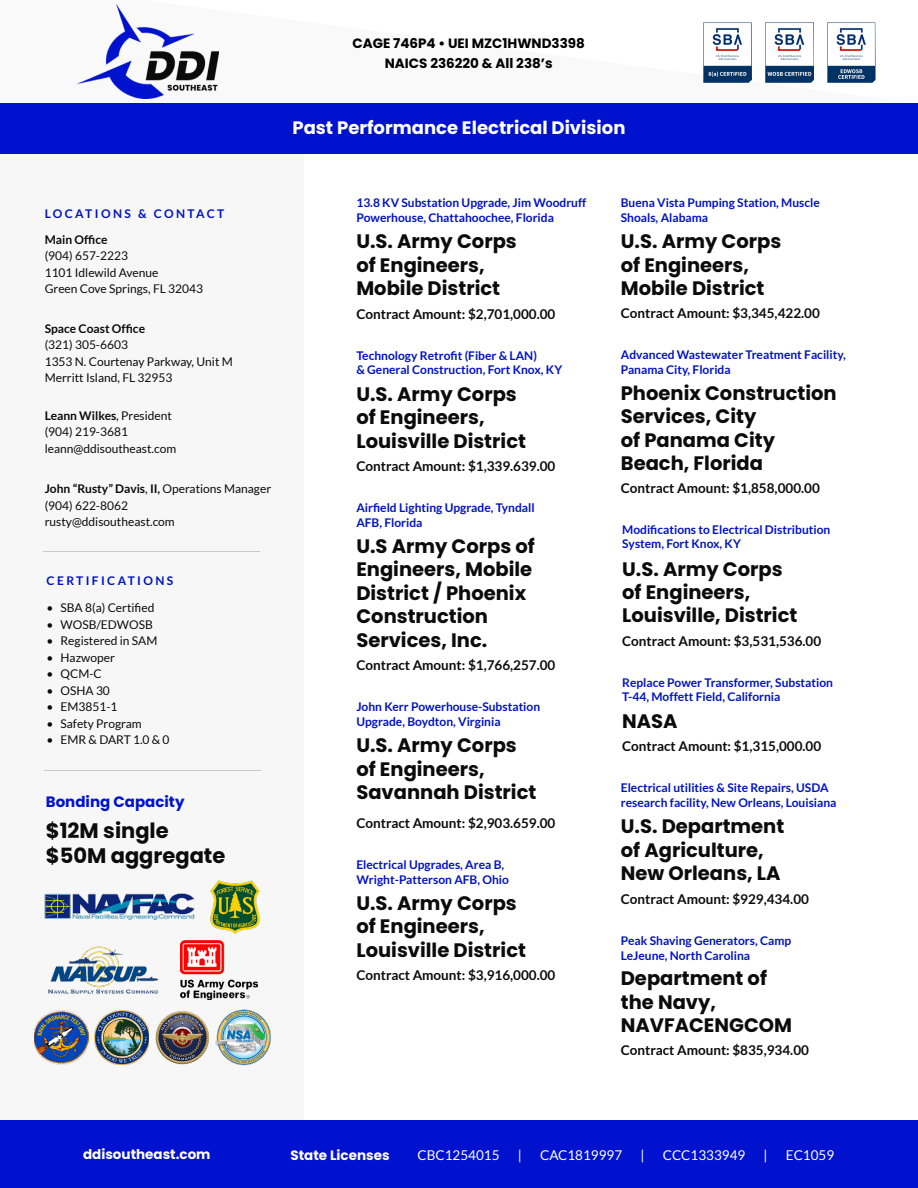
<style>
.page{position:relative;width:918px;height:1188px;background:#fff}
.page>*{position:absolute;margin:0;border:0;box-sizing:border-box;transform-origin:0 0}
.t1{font:700 21px "Poppins";color:#0a0b0a}
.t2{font:700 19.5px/23.4px "Poppins";color:#0a0b0a}
.t3{font:700 18px "Poppins";color:#fff}
.t4{font:700 15px "Poppins";color:#0012ce}
.t5{font:700 13.5px "Lato";color:#0a0b0a}
.t6{font:700 13.5px "Poppins";color:#000}
.t7{font:13.5px "Lato";color:#fff}
.t8{font:700 13.5px "Poppins";color:#fff}
.t9{font:700 12px/14.4px "Lato";color:#0012c3}
.t10{font:12px "Lato";color:#0a0b0a}
.t11{font:700 12px "Lato";color:#0a0b0a}
.t12{font:700 12px "Lato";letter-spacing:.2em;color:#0012c3}
.s1{font-weight:400}
</style>
<div class="page">
<div style="left:0;top:154px;width:303px;height:966px;background:#f7f7f7"></div>
<img style="left:95px;top:1010px;width:53px;height:55px">
<img style="left:181px;top:940px;width:77px;height:59px">
<img style="left:211px;top:880px;width:49px;height:54px">
<img style="left:48px;top:946px;width:111px;height:48px">
<img style="left:44px;top:893px;width:151px;height:27px">
<img style="left:34px;top:1011px;width:54px;height:54px">
<img style="left:155px;top:1011px;width:55px;height:54px">
<img style="left:215px;top:1009px;width:56px;height:57px">
<hr style="left:44px;top:770px;width:216px;height:1px;background:#c8c9c7">
<hr style="left:44px;top:551px;width:216px;height:1px;background:#c8c9c7">
<svg style="left:0;top:4px;width:918px;height:100px"></svg>
<img style="left:703px;top:23px;width:48px;height:60px">
<img style="left:827px;top:23px;width:49px;height:60px">
<img style="left:766px;top:23px;width:47px;height:60px">
<img style="left:78px;top:5px;width:140px;height:93px">
<div style="left:0;top:104px;width:918px;height:50px;background:#0012ce"></div>
<div style="left:0;top:1120px;width:918px;height:68px;background:#0012ce"></div>
<p class="t6" style="left:353px;top:36px;width:234px">CAGE 746P4 • UEI MZC1HWND3398</p>
<p class="t6" style="left:385px;top:55px;width:169px">NAICS 236220 &amp; All 238’s</p>
<p class="t3" style="left:292px;top:118px;width:335px">Past Performance Electrical Division</p>
<p class="t12" style="left:45px;top:207px;width:181px">LOCATIONS &amp; CONTACT</p>
<p class="t11" style="left:45px;top:233px;width:64px">Main Office</p>
<p class="t10" style="left:45px;top:249px;width:85px">(904) 657-2223</p>
<p class="t10" style="left:45px;top:266px;width:115px">1101 Idlewild Avenue</p>
<p class="t10" style="left:45px;top:282px;width:160px">Green Cove Springs, FL 32043</p>
<p class="t11" style="left:45px;top:322px;width:102px">Space Coast Office</p>
<p class="t10" style="left:45px;top:338px;width:85px">(321) 305-6603</p>
<p class="t10" style="left:45px;top:355px;width:190px">1353 N. Courtenay Parkway, Unit M</p>
<p class="t10" style="left:45px;top:371px;width:129px">Merritt Island, FL 32953</p>
<p class="t11" style="left:45px;top:409px;width:129px">Leann Wilkes<span class="s1">, President</span></p>
<p class="t10" style="left:45px;top:425px;width:85px">(904) 219-3681</p>
<p class="t10" style="left:45px;top:442px;width:133px">leann@ddisoutheast.com</p>
<p class="t11" style="left:45px;top:482px;width:228px">John “Rusty” Davis<span class="s1">,</span> II, <span class="s1">Operations Manager</span></p>
<p class="t10" style="left:45px;top:499px;width:85px">(904) 622-8062</p>
<p class="t10" style="left:45px;top:515px;width:132px">rusty@ddisoutheast.com</p>
<p class="t12" style="left:47px;top:573px;width:128px">CERTIFICATIONS</p>
<p class="t10" style="left:47px;top:601px;width:109px">• SBA 8(a) Certified</p>
<p class="t10" style="left:47px;top:618px;width:108px">• WOSB/EDWOSB</p>
<p class="t10" style="left:47px;top:634px;width:112px">• Registered in SAM</p>
<p class="t10" style="left:47px;top:651px;width:70px">• Hazwoper</p>
<p class="t10" style="left:47px;top:667px;width:57px">• QCM-C</p>
<p class="t10" style="left:47px;top:684px;width:65px">• OSHA 30</p>
<p class="t10" style="left:47px;top:700px;width:72px">• EM3851-1</p>
<p class="t10" style="left:47px;top:717px;width:97px">• Safety Program</p>
<p class="t10" style="left:47px;top:733px;width:124px">• EMR &amp; DART 1.0 &amp; 0</p>
<p class="t4" style="left:46px;top:793px;width:140px">Bonding Capacity</p>
<p class="t1" style="left:46px;top:818px;width:124px">$12M single</p>
<p class="t1" style="left:46px;top:844px;width:181px">$50M aggregate</p>
<p class="t9" style="left:356px;top:196px;width:232px">13.8 KV Substation Upgrade, Jim Woodruff<br>Powerhouse, Chattahoochee, Florida</p>
<p class="t2" style="left:356px;top:230px;width:162px">U.S. Army Corps</p>
<p class="t2" style="left:356px;top:253px;width:130px">of Engineers,</p>
<p class="t2" style="left:356px;top:277px;width:145px">Mobile District</p>
<p class="t5" style="left:356px;top:306px;width:201px">Contract Amount: $2,701,000.00</p>
<p class="t9" style="left:356px;top:348px;width:182px">Technology Retrofit (Fiber &amp; LAN)</p>
<p class="t9" style="left:356px;top:362px;width:207px">&amp; General Construction, Fort Knox, KY</p>
<p class="t2" style="left:356px;top:382px;width:162px">U.S. Army Corps</p>
<p class="t2" style="left:356px;top:406px;width:130px">of Engineers,</p>
<p class="t2" style="left:356px;top:429px;width:171px">Louisville District</p>
<p class="t5" style="left:356px;top:458px;width:201px">Contract Amount: $1,339.639.00</p>
<p class="t9" style="left:356px;top:500px;width:180px">Airfield Lighting Upgrade, Tyndall</p>
<p class="t9" style="left:356px;top:515px;width:68px">AFB, Florida</p>
<p class="t2" style="left:356px;top:535px;width:180px">U.S Army Corps of</p>
<p class="t2" style="left:356px;top:558px;width:177px">Engineers, Mobile</p>
<p class="t2" style="left:356px;top:581px;width:171px">District / Phoenix</p>
<p class="t2" style="left:356px;top:605px;width:133px">Construction</p>
<p class="t2" style="left:356px;top:628px;width:132px">Services, Inc.</p>
<p class="t5" style="left:356px;top:657px;width:201px">Contract Amount: $1,766,257.00</p>
<p class="t9" style="left:356px;top:699px;width:185px">John Kerr Powerhouse-Substation</p>
<p class="t9" style="left:356px;top:714px;width:146px">Upgrade, Boydton, Virginia</p>
<p class="t9" style="left:621px;top:196px;width:200px">Buena Vista Pumping Station, Muscle</p>
<p class="t9" style="left:621px;top:210px;width:89px">Shoals, Alabama</p>
<p class="t2" style="left:621px;top:230px;width:162px">U.S. Army Corps</p>
<p class="t2" style="left:621px;top:253px;width:130px">of Engineers,</p>
<p class="t2" style="left:621px;top:277px;width:145px">Mobile District</p>
<p class="t5" style="left:621px;top:306px;width:201px">Contract Amount: $3,345,422.00</p>
<p class="t9" style="left:621px;top:347px;width:226px">Advanced Wastewater Treatment Facility,<br>Panama City, Florida</p>
<p class="t2" style="left:621px;top:381px;width:217px">Phoenix Construction<br>Services, City</p>
<p class="t2" style="left:621px;top:428px;width:156px">of Panama City</p>
<p class="t2" style="left:621px;top:451px;width:144px">Beach, Florida</p>
<p class="t5" style="left:621px;top:481px;width:201px">Contract Amount: $1,858,000.00</p>
<p class="t9" style="left:622px;top:522px;width:210px">Modifications to Electrical Distribution</p>
<p class="t9" style="left:622px;top:537px;width:120px">System, Fort Knox, KY</p>
<p class="t2" style="left:622px;top:557px;width:162px">U.S. Army Corps</p>
<p class="t2" style="left:622px;top:581px;width:130px">of Engineers,</p>
<p class="t2" style="left:622px;top:604px;width:177px">Louisville, District</p>
<p class="t5" style="left:622px;top:633px;width:201px">Contract Amount: $3,531,536.00</p>
<p class="t9" style="left:622px;top:675px;width:212px">Replace Power Transformer, Substation</p>
<p class="t9" style="left:622px;top:689px;width:160px">T-44, Moffett Field, California</p>
<p class="t2" style="left:622px;top:710px;width:57px">NASA</p>
<p class="t2" style="left:356px;top:734px;width:162px">U.S. Army Corps</p>
<p class="t5" style="left:622px;top:739px;width:201px">Contract Amount: $1,315,000.00</p>
<p class="t2" style="left:356px;top:757px;width:130px">of Engineers,</p>
<p class="t2" style="left:356px;top:781px;width:182px">Savannah District</p>
<p class="t9" style="left:621px;top:780px;width:209px">Electrical utilities &amp; Site Repairs, USDA</p>
<p class="t9" style="left:621px;top:795px;width:217px">research facility, New Orleans, Louisiana</p>
<p class="t5" style="left:356px;top:816px;width:201px">Contract Amount: $2,903.659.00</p>
<p class="t9" style="left:356px;top:858px;width:149px">Electrical Upgrades, Area B,</p>
<p class="t9" style="left:356px;top:872px;width:154px">Wright-Patterson AFB, Ohio</p>
<p class="t2" style="left:621px;top:815px;width:165px">U.S. Department</p>
<p class="t2" style="left:621px;top:838px;width:144px">of Agriculture,</p>
<p class="t2" style="left:621px;top:862px;width:161px">New Orleans, LA</p>
<p class="t2" style="left:356px;top:891px;width:162px">U.S. Army Corps</p>
<p class="t2" style="left:356px;top:915px;width:130px">of Engineers,</p>
<p class="t2" style="left:356px;top:938px;width:171px">Louisville District</p>
<p class="t5" style="left:621px;top:892px;width:190px">Contract Amount: $929,434.00</p>
<p class="t9" style="left:621px;top:933px;width:172px">Peak Shaving Generators, Camp</p>
<p class="t9" style="left:621px;top:948px;width:131px">LeJeune, North Carolina</p>
<p class="t5" style="left:356px;top:967px;width:201px">Contract Amount: $3,916,000.00</p>
<p class="t2" style="left:621px;top:967px;width:148px">Department of the Navy,</p>
<p class="t2" style="left:621px;top:1014px;width:173px">NAVFACENGCOM</p>
<p class="t5" style="left:621px;top:1043px;width:190px">Contract Amount: $835,934.00</p>
<p class="t8" style="left:83px;top:1146px;width:129px">ddisoutheast.com</p>
<p class="t8" style="left:291px;top:1147px;width:100px">State Licenses</p>
<p class="t7" style="left:418px;top:1147px;width:84px">CBC1254015</p>
<p class="t7" style="left:518px;top:1147px;width:6px">|</p>
<p class="t7" style="left:540px;top:1147px;width:84px">CAC1819997</p>
<p class="t7" style="left:641px;top:1147px;width:6px">|</p>
<p class="t7" style="left:663px;top:1147px;width:84px">CCC1333949</p>
<p class="t7" style="left:764px;top:1147px;width:6px">|</p>
<p class="t7" style="left:786px;top:1147px;width:50px">EC1059</p>
</div>
